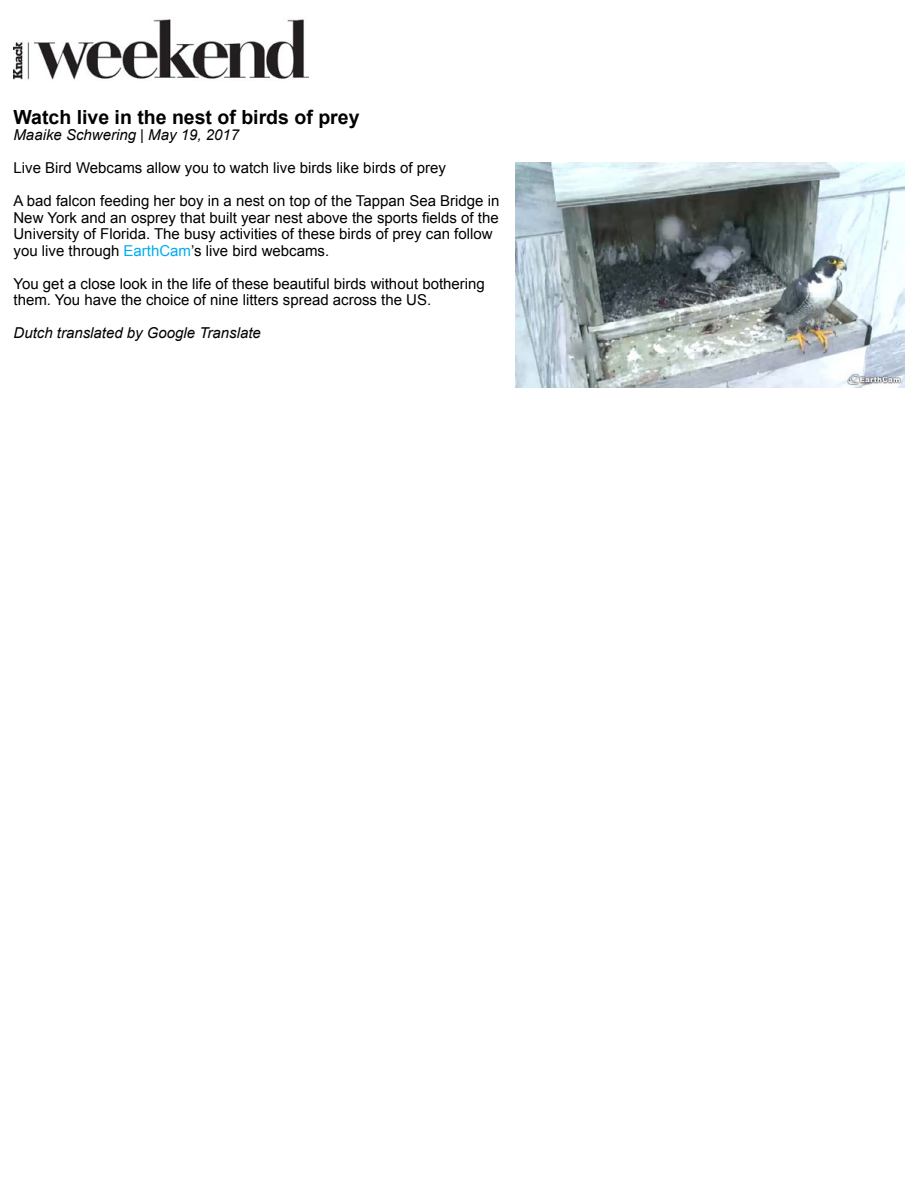
<style>
.page{position:relative;width:918px;height:1188px;background:#fff}
.page>*{position:absolute;margin:0;border:0;box-sizing:border-box;transform-origin:0 0}
.t1{font:700 19.5px "Arial";color:#000}
.t2{font:15px/16.5px "Arial";color:#000}
.t3{font:italic 15px "Arial";color:#000}
.s1{color:#00aeef}
</style>
<div class="page">
<img style="left:14px;top:19px;width:295px;height:61px">
<img style="left:516px;top:162px;width:388px;height:225px">
<h1 class="t1" style="left:14px;top:104px;width:348px">Watch live in the nest of birds of prey</h1>
<p class="t3" style="left:14px;top:125px;width:227px">Maaike Schwering | May 19, 2017</p>
<p class="t2" style="left:14px;top:160px;width:434px">Live Bird Webcams allow you to watch live birds like birds of prey</p>
<p class="t2" style="left:14px;top:193px;width:487px">A bad falcon feeding her boy in a nest on top of the Tappan Sea Bridge in New York and an osprey that built year nest above the sports fields of the University of Florida. The busy activities of these birds of prey can follow you live through <span class="s1">EarthCam</span>’s live bird webcams.</p>
<p class="t2" style="left:14px;top:275px;width:473px">You get a close look in the life of these beautiful birds without bothering them. You have the choice of nine litters spread across the US.</p>
<p class="t3" style="left:14px;top:323px;width:249px">Dutch translated by Google Translate</p>
</div>
